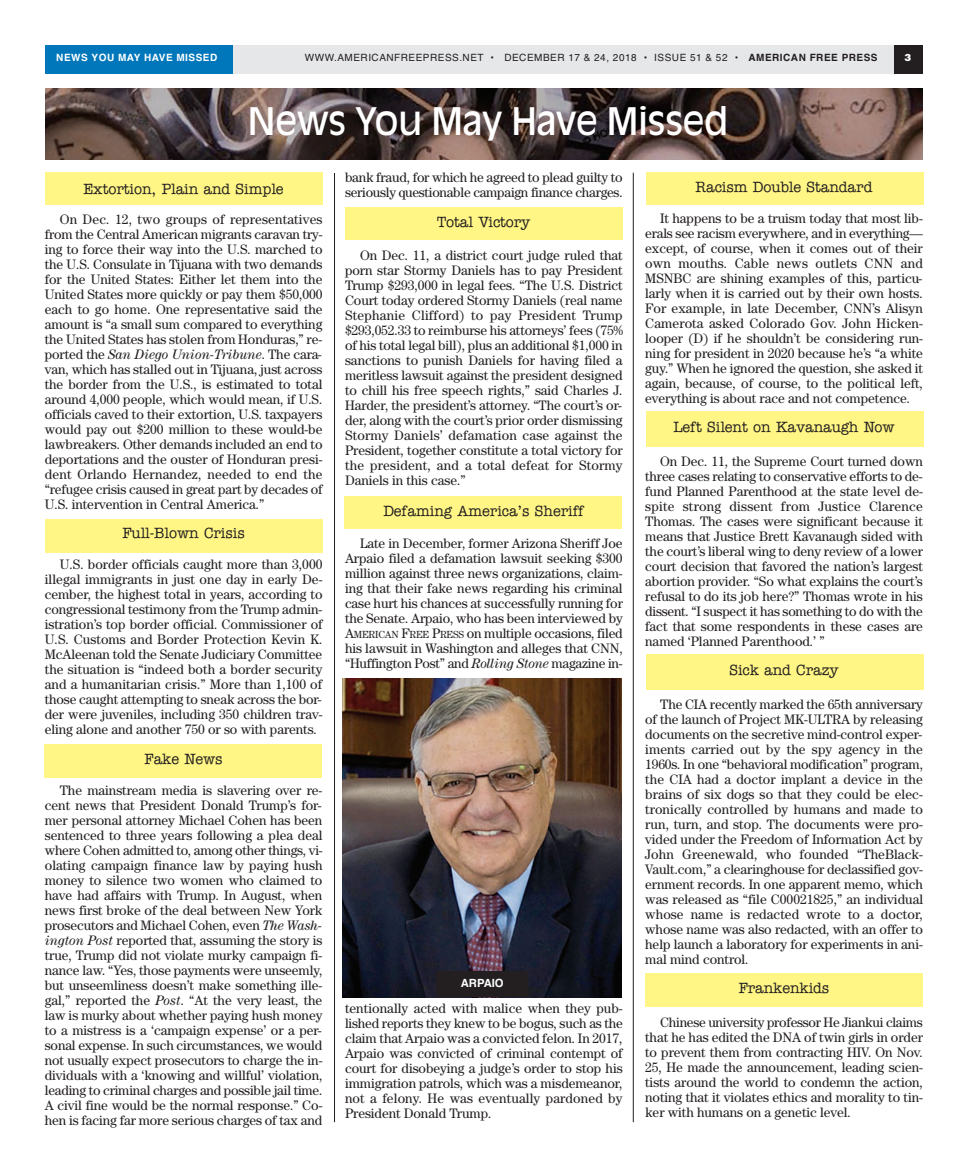
<style>
.page{position:relative;width:968px;height:1170px;background:#fff}
.page>*{position:absolute;margin:0;border:0;box-sizing:border-box;transform-origin:0 0}
.t1{font:37.5px "Antique Olive";letter-spacing:-.02em;color:#fff}
.t2{font:500 15px "American Typewriter";letter-spacing:-.005em;color:#231f20;scale:.96 1}
.t3{font:13.75px/15px "Century";letter-spacing:-.005em;color:#231f20;text-align:justify}
.t4{font:700 11.25px "Helvetica";color:#fff}
.t5{font:10px "Helvetica";letter-spacing:.05em;color:#231f20}
.t6{font:700 10px "Helvetica";letter-spacing:.05em;color:#fff}
.t7{font:900 10px "Helvetica";color:#fff}
.s1{font-weight:700}
.s2{font-style:italic}
.s3{font-size:10.25px}
</style>
<div class="page">
<div style="left:645px;top:173px;width:278px;height:32px;background:#fff685"></div>
<div style="left:645px;top:412px;width:278px;height:35px;background:#fff685"></div>
<div style="left:645px;top:654px;width:278px;height:35px;background:#fff685"></div>
<div style="left:645px;top:973px;width:277px;height:33px;background:#fff685"></div>
<div style="left:45px;top:519px;width:278px;height:34px;background:#fff685"></div>
<div style="left:44px;top:744px;width:278px;height:34px;background:#fff685"></div>
<div style="left:45px;top:173px;width:278px;height:32px;background:#fff685"></div>
<div style="left:345px;top:208px;width:278px;height:32px;background:#fff685"></div>
<div style="left:344px;top:497px;width:278px;height:32px;background:#fff685"></div>
<div style="left:45px;top:45px;width:877px;height:28px;background:#e6e7e9"></div>
<div style="left:45px;top:45px;width:187px;height:28px;background:#07b"></div>
<div style="left:894px;top:45px;width:28px;height:28px;background:#231f20"></div>
<img style="left:45px;top:88px;width:877px;height:71px">
<hr style="left:334px;top:173px;width:1px;height:949px;background:#231f20">
<hr style="left:633px;top:173px;width:1px;height:949px;background:#231f20">
<img style="left:342px;top:679px;width:280px;height:318px">
<div style="left:436px;top:971px;width:92px;height:26px;background:#231f20"></div>
<p class="t6" style="left:56px;top:54px;width:162px">NEWS YOU MAY HAVE MISSED</p>
<p class="t5" style="left:305px;top:54px;width:574px">WWW.AMERICANFREEPRESS.NET • DECEMBER 17 &amp; 24, 2018 • ISSUE 51 &amp; 52 • <span class="s1">AMERICAN FREE PRESS</span></p>
<p class="t7" style="left:904px;top:51px;width:8px">3</p>
<h1 class="t1" style="left:248px;top:99px;width:482px">News You May Have Missed</h1>
<p class="t2" style="left:84px;top:180px;width:210px">Extortion, Plain and Simple</p>
<p class="t3" style="left:45px;top:211px;width:279px;text-indent:15px">On Dec. 12, two groups of representatives from the Central American migrants caravan try&shy;ing to force their way into the U.S. marched to the U.S. Consulate in Tijuana with two demands for the United States: Either let them into the United States more quickly or pay them $50,000 each to go home. One representative said the amount is “a small sum compared to everything the United States has stolen from Honduras,” re&shy;ported the <span class="s2">San Diego Union-Tribune</span>. The cara&shy;van, which has stalled out in Tijuana, just across the border from the U.S., is estimated to total around 4,000 people, which would mean, if U.S. officials caved to their extortion, U.S. taxpayers would pay out $200 million to these would-be lawbreakers. Other demands included an end to deportations and the ouster of Honduran presi&shy;dent Orlando Hernandez, needed to end the “refugee crisis caused in great part by decades of U.S. intervention in Central America.”</p>
<p class="t2" style="left:122px;top:525px;width:129px">Full-Blown Crisis</p>
<p class="t3" style="left:45px;top:557px;width:279px;text-indent:15px">U.S. border officials caught more than 3,000 illegal immigrants in just one day in early De&shy;cember, the highest total in years, according to congressional testimony from the Trump admin&shy;istration’s top border official. Commissioner of U.S. Customs and Border Protection Kevin K.<br>McAleenan told the Senate Judiciary Committee the situation is “indeed both a border security and a humanitarian crisis.” More than 1,100 of those caught attempting to sneak across the bor&shy;der were juveniles, including 350 children trav&shy;eling alone and another 750 or so with parents.</p>
<p class="t2" style="left:144px;top:750px;width:83px">Fake News</p>
<p class="t3" style="left:45px;top:782px;width:279px;text-indent:15px">The mainstream media is slavering over re&shy;cent news that President Donald Trump’s for&shy;mer personal attorney Michael Cohen has been sentenced to three years following a plea deal where Cohen admitted to, among other things, vi&shy;olating campaign finance law by paying hush money to silence two women who claimed to have had affairs with Trump. In August, when news first broke of the deal between New York prosecutors and Michael Cohen, even <span class="s2">The Wash&shy;ington Post</span> reported that, assuming the story is true, Trump did not violate murky campaign fi&shy;nance law. “Yes, those payments were unseemly, but unseemliness doesn’t make something ille&shy;gal,” reported the <span class="s2">Post</span>. “At the very least, the law is murky about whether paying hush money to a mistress is a ‘campaign expense’ or a per&shy;sonal expense. In such circumstances, we would not usually expect prosecutors to charge the in&shy;dividuals with a ‘knowing and willful’ violation, leading to criminal charges and possible jail time.<br>A civil fine would be the normal response.” Co&shy;hen is facing far more serious charges of tax and</p>
<p class="t3" style="left:345px;top:170px;width:279px">bank fraud, for which he agreed to plead guilty to seriously questionable campaign finance charges.</p>
<p class="t2" style="left:437px;top:213px;width:99px">Total Victory</p>
<p class="t3" style="left:345px;top:248px;width:279px;text-indent:15px">On Dec. 11, a district court judge ruled that porn star Stormy Daniels has to pay President Trump $293,000 in legal fees. “The U.S. District Court today ordered Stormy Daniels (real name Stephanie Clifford) to pay President Trump $293,052.33 to reimburse his attorneys’ fees (75% of his total legal bill), plus an additional $1,000 in sanctions to punish Daniels for having filed a meritless lawsuit against the president designed to chill his free speech rights,” said Charles J.<br>Harder, the president’s attorney. “The court’s or&shy;der, along with the court’s prior order dismissing Stormy Daniels’ defamation case against the President, together constitute a total victory for the president, and a total defeat for Stormy Daniels in this case.”</p>
<p class="t2" style="left:383px;top:503px;width:211px">Defaming America’s Sheriff</p>
<p class="t3" style="left:345px;top:536px;width:279px;text-indent:15px">Late in December, former Arizona Sheriff Joe Arpaio filed a defamation lawsuit seeking $300 million against three news organizations, claim&shy;ing that their fake news regarding his criminal case hurt his chances at successfully running for the Senate. Arpaio, who has been interviewed by A<span class="s3">MERICAN</span> F<span class="s3">REE</span> P<span class="s3">RESS</span> on multiple occasions, filed his lawsuit in Washington and alleges that CNN, “Huffington Post” and <span class="s2">Rolling Stone</span> magazine in-</p>
<p class="t4" style="left:461px;top:979px;width:44px">ARPAIO</p>
<p class="t3" style="left:345px;top:1001px;width:279px">tentionally acted with malice when they pub&shy;lished reports they knew to be bogus, such as the claim that Arpaio was a convicted felon. In 2017, Arpaio was convicted of criminal contempt of court for disobeying a judge’s order to stop his immigration patrols, which was a misdemeanor, not a felony. He was eventually pardoned by President Donald Trump.</p>
<p class="t2" style="left:695px;top:178px;width:186px">Racism Double Standard</p>
<p class="t3" style="left:645px;top:210px;width:279px;text-indent:15px">It happens to be a truism today that most lib&shy;erals see racism everywhere, and in everything— except, of course, when it comes out of their own mouths. Cable news outlets CNN and MSNBC are shining examples of this, particu&shy;larly when it is carried out by their own hosts.<br>For example, in late December, CNN’s Alisyn Camerota asked Colorado Gov. John Hicken&shy;looper (D) if he shouldn’t be considering run&shy;ning for president in 2020 because he’s “a white guy.” When he ignored the question, she asked it again, because, of course, to the political left, everything is about race and not competence.</p>
<p class="t2" style="left:673px;top:419px;width:232px">Left Silent on Kavanaugh Now</p>
<p class="t3" style="left:645px;top:454px;width:279px;text-indent:15px">On Dec. 11, the Supreme Court turned down three cases relating to conservative efforts to de&shy;fund Planned Parenthood at the state level de&shy;spite strong dissent from Justice Clarence Thomas. The cases were significant because it means that Justice Brett Kavanaugh sided with the court’s liberal wing to deny review of a lower court decision that favored the nation’s largest abortion provider. “So what explains the court’s refusal to do its job here?” Thomas wrote in his dissent. “I suspect it has something to do with the fact that some respondents in these cases are named ‘Planned Parenthood.’ ”</p>
<p class="t2" style="left:729px;top:661px;width:115px">Sick and Crazy</p>
<p class="t3" style="left:645px;top:697px;width:279px;text-indent:15px">The CIA recently marked the 65th anniversary of the launch of Project MK-ULTRA by releasing documents on the secretive mind-control exper&shy;iments carried out by the spy agency in the 1960s. In one “behavioral modification” program, the CIA had a doctor implant a device in the brains of six dogs so that they could be elec&shy;tronically controlled by humans and made to run, turn, and stop. The documents were pro&shy;vided under the Freedom of Information Act by John Greenewald, who founded “TheBlack-Vault.com,” a clearinghouse for declassified gov&shy;ernment records. In one apparent memo, which was released as “file C00021825,” an individual whose name is redacted wrote to a doctor, whose name was also redacted, with an offer to help launch a laboratory for experiments in ani&shy;mal mind control.</p>
<p class="t2" style="left:738px;top:980px;width:96px">Frankenkids</p>
<p class="t3" style="left:645px;top:1015px;width:279px;text-indent:15px">Chinese university professor He Jiankui claims that he has edited the DNA of twin girls in order to prevent them from contracting HIV. On Nov.<br>25, He made the announcement, leading scien&shy;tists around the world to condemn the action, noting that it violates ethics and morality to tin&shy;ker with humans on a genetic level.</p>
</div>
